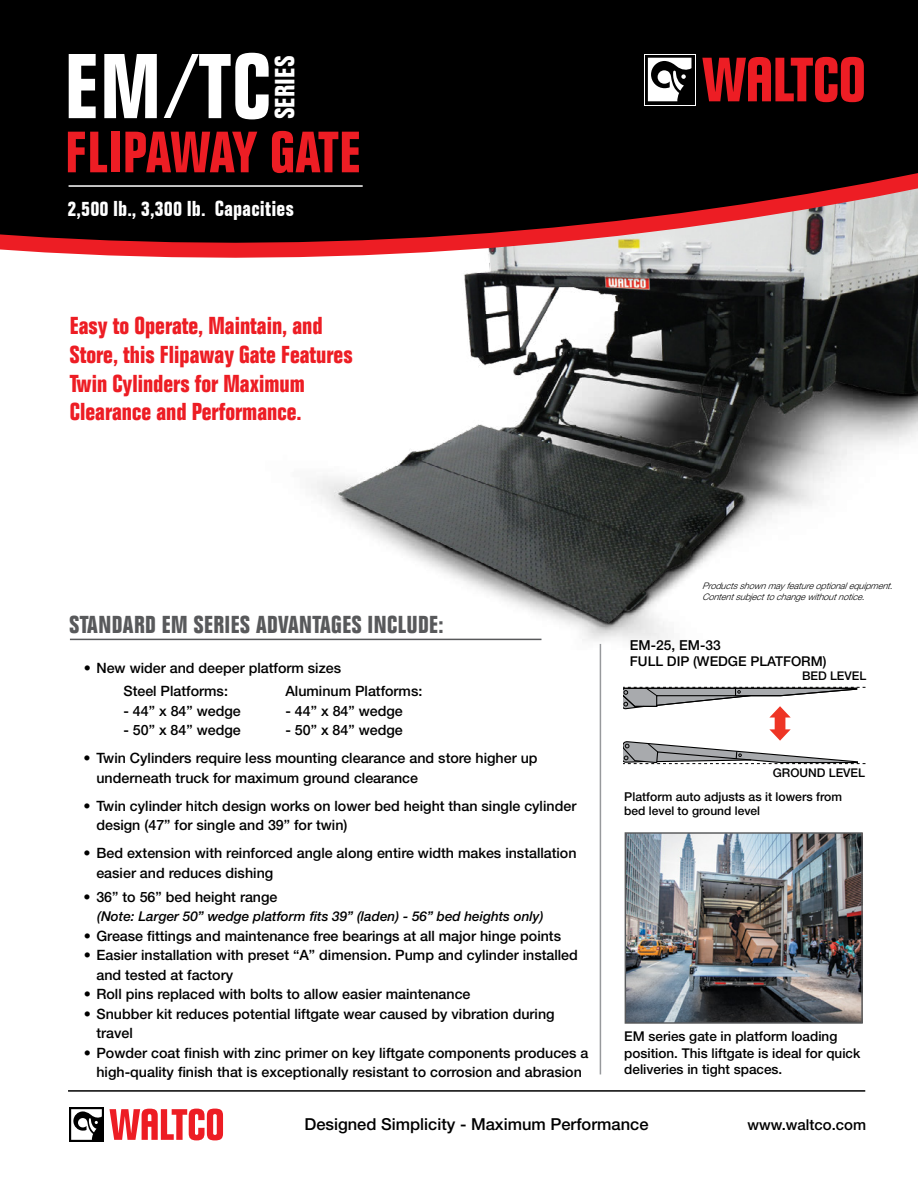
<style>
.page{position:relative;width:918px;height:1188px;background:#fff}
.page>*{position:absolute;margin:0;border:0;box-sizing:border-box;transform-origin:0 0}
.t1{font:700 condensed 90px "Folio BT";color:#fff}
.t2{font:700 condensed 57px "Folio BT";letter-spacing:-.01em;color:#ed1d24}
.t3{font:700 condensed 27px "Folio BT";color:#fff}
.t4{font:700 condensed 24px/28.8px "Folio Std";color:#ed1d24}
.t5{font:700 condensed 24px "Folio Std";letter-spacing:.02em;color:#58595b}
.t6{font:700 condensed 21px "Folio BT";color:#fff}
.t7{font:500 16.5px "Helvetica Neue LT Std";color:#000}
.t8{font:500 15px "Helvetica Neue LT Std";color:#000}
.t9{font:500 14.25px/19.5px "Helvetica Neue LT Std";color:#000}
.t10{font:500 13.8px "Helvetica Neue LT Std";color:#000}
.t11{font:500 13.5px/16.2px "Helvetica Neue LT Std";color:#000}
.t12{font:italic 500 13.5px "Helvetica Neue LT Std";color:#000}
.t13{font:500 12.3px "Helvetica Neue LT Std";color:#000}
.t14{font:500 12px "Helvetica Neue LT Std";color:#000}
.t15{font:italic 300 9px/10.8px "Helvetica Neue LT Std";color:#000}
</style>
<div class="page">
<img style="left:627px;top:834px;width:234px;height:188px">
<div style="left:625px;top:832px;width:238px;height:192px;border:1px solid #58595b"></div>
<img style="left:260px;top:285px;width:658px;height:366px">
<svg style="left:0;top:0;width:918px;height:285px;background:#151515"></svg>
<svg style="left:0;top:153px;width:918px;height:114px;background:#543839"></svg>
<svg style="left:644px;top:54px;width:51px;height:51px"></svg>
<svg style="left:645px;top:55px;width:49px;height:49px"></svg>
<svg style="left:648px;top:58px;width:43px;height:43px"></svg>
<svg style="left:702px;top:57px;width:162px;height:45px;background:#941216"></svg>
<hr style="left:69px;top:185px;width:294px;height:2px;background:#fff">
<hr style="left:70px;top:639px;width:471px;height:1px;background:#58595b">
<hr style="left:600px;top:644px;width:1px;height:430px;background:#97999c">
<svg style="left:624px;top:687px;width:242px;height:77px"></svg>
<hr style="left:68px;top:1090px;width:797px;height:2px;background:#000">
<div style="left:69px;top:1107px;width:35px;height:35px;background:#000"></div>
<svg style="left:71px;top:1109px;width:31px;height:31px"></svg>
<svg style="left:109px;top:1109px;width:114px;height:31px"></svg>
<div style="left:157px;top:118px;width:24px;height:11px;background:#000"></div>
<hr style="left:189px;top:50px;width:10px;height:4px;background:#000">
<h1 class="t1" style="left:64px;top:31px;width:209px">EM/TC</h1>
<h3 class="t3" style="left:268px;top:119px;width:65px;rotate:-90deg">SERIES</h3>
<h2 class="t2" style="left:65px;top:117px;width:298px">FLIPAWAY GATE</h2>
<h3 class="t6" style="left:67px;top:195px;width:228px">2,500 lb., 3,300 lb. Capacities</h3>
<h3 class="t4" style="left:70px;top:312px;width:284px">Easy to Operate, Maintain, and<br>Store, this Flipaway Gate Features<br>Twin Cylinders for Maximum<br>Clearance and Performance.</h3>
<h3 class="t5" style="left:69px;top:612px;width:376px">STANDARD EM SERIES ADVANTAGES INCLUDE:</h3>
<p class="t9" style="left:123px;top:655px;width:219px;line-height:23.7px;text-indent:-40px">• New wider and deeper platform sizes<br>Steel Platforms:</p>
<p class="t9" style="left:285px;top:681px;width:138px">Aluminum Platforms:</p>
<p class="t9" style="left:123px;top:701px;width:119px">- 44” x 84” wedge</p>
<p class="t9" style="left:285px;top:701px;width:119px">- 44” x 84” wedge</p>
<p class="t9" style="left:123px;top:720px;width:119px">- 50” x 84” wedge</p>
<p class="t9" style="left:285px;top:720px;width:119px">- 50” x 84” wedge</p>
<p class="t9" style="left:96px;top:748px;width:443px;text-indent:-13px">• Twin Cylinders require less mounting clearance and store higher up underneath truck for maximum ground clearance</p>
<p class="t9" style="left:96px;top:796px;width:481px;text-indent:-13px">• Twin cylinder hitch design works on lower bed height than single cylinder design (47” for single and 39” for twin)</p>
<p class="t9" style="left:96px;top:843px;width:482px;text-indent:-13px">• Bed extension with reinforced angle along entire width makes installation easier and reduces dishing</p>
<p class="t9" style="left:84px;top:887px;width:195px">• 36” to 56” bed height range</p>
<p class="t12" style="left:97px;top:908px;width:448px">(Note: Larger 50” wedge platform fits 39” (laden) - 56” bed heights only)</p>
<p class="t9" style="left:84px;top:926px;width:479px">• Grease fittings and maintenance free bearings at all major hinge points</p>
<p class="t9" style="left:96px;top:945px;width:483px;text-indent:-13px">• Easier installation with preset “A” dimension. Pump and cylinder installed and tested at factory</p>
<p class="t9" style="left:84px;top:984px;width:388px">• Roll pins replaced with bolts to allow easier maintenance</p>
<p class="t9" style="left:96px;top:1004px;width:460px;text-indent:-13px">• Snubber kit reduces potential liftgate wear caused by vibration during travel</p>
<p class="t9" style="left:84px;top:1043px;width:506px;text-align:center">• Powder coat finish with zinc primer on key liftgate components produces a high-quality finish that is exceptionally resistant to corrosion and abrasion</p>
<p class="t15" style="left:702px;top:580px;width:196px">Productsshownmayfeatureoptionalequipment.<br>Contentsubjecttochangewithoutnotice.</p>
<p class="t10" style="left:630px;top:637px;width:92px">EM-25, EM-33</p>
<p class="t11" style="left:630px;top:653px;width:198px">FULL DIP (WEDGE PLATFORM)</p>
<p class="t14" style="left:802px;top:669px;width:66px">BED LEVEL</p>
<p class="t14" style="left:773px;top:765px;width:94px">GROUND LEVEL</p>
<p class="t13" style="left:624px;top:789px;width:219px">Platform auto adjusts as it lowers from</p>
<p class="t14" style="left:624px;top:804px;width:137px">bed level to ground level</p>
<p class="t11" style="left:624px;top:1028px;width:238px">EM series gate in platform loading position. This liftgate is ideal for quick deliveries in tight spaces.</p>
<p class="t7" style="left:304px;top:1115px;width:346px">Designed Simplicity - Maximum Performance</p>
<p class="t8" style="left:748px;top:1116px;width:120px">www.waltco.com</p>
</div>
